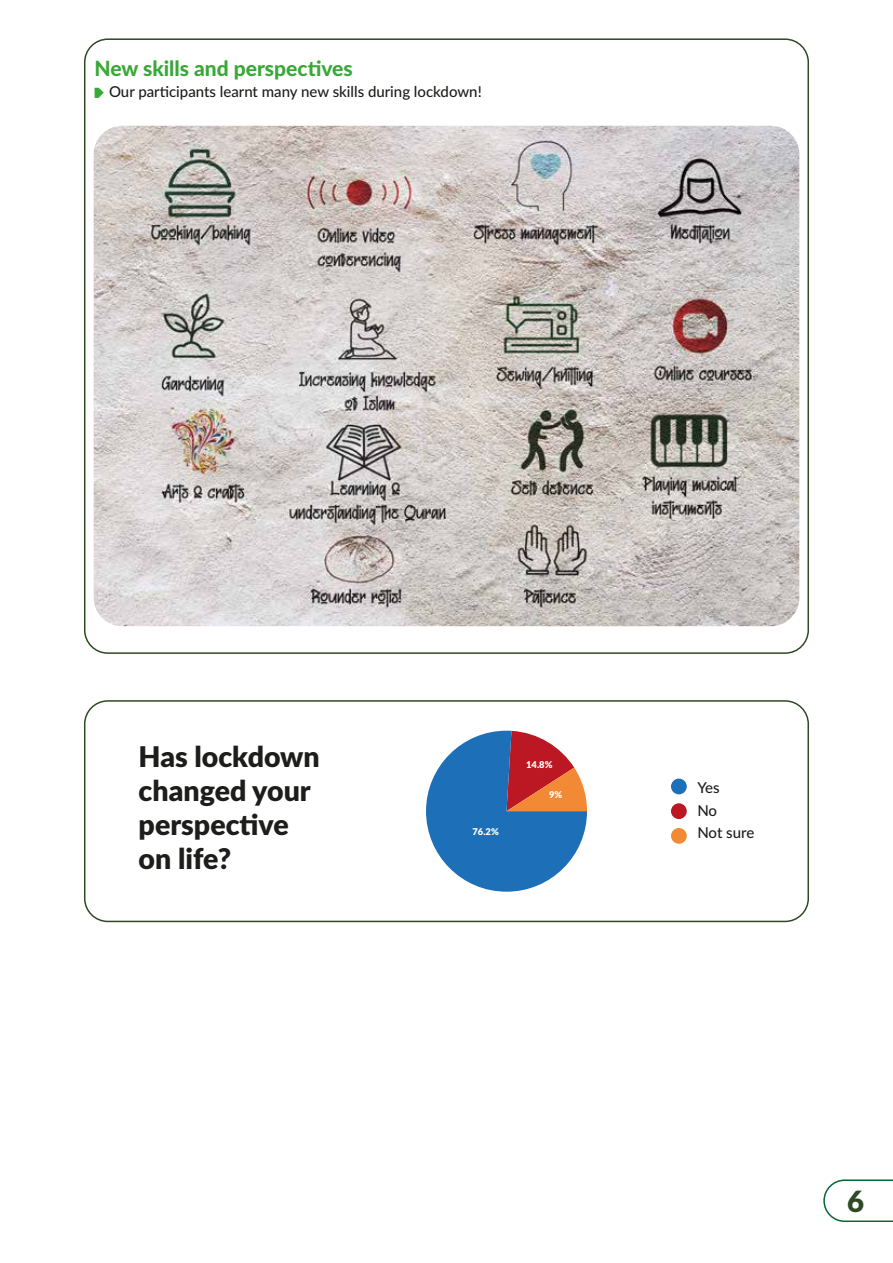
<style>
.page{position:relative;width:893px;height:1263px;background:#fff}
.page>*{position:absolute;margin:0;border:0;box-sizing:border-box;transform-origin:0 0}
.t1{font:900 29.4px "Lato";color:#2e4924}
.t2{font:900 28.5px/34.2px "Lato";color:#1d1e1c}
.t3{font:800 21px "Lato";color:#38a836}
.t4{font:500 15px/22.2px "Lato";color:#1d1e1c}
.t5{font:900 9.3px "Lato";color:#fff}
</style>
<div class="page">
<svg style="left:823px;top:1179px;width:70px;height:43px"></svg>
<div style="left:84px;top:700px;width:725px;height:222px;border:2px solid #2e4924;border-radius:23px"></div>
<svg style="left:95px;top:88px;width:9px;height:10px"></svg>
<div style="left:426px;top:731px;width:161px;height:161px;background:#1d70b7;border-radius:80px"></div>
<svg style="left:506px;top:731px;width:81px;height:80px"></svg>
<div style="left:671px;top:779px;width:16px;height:15px;background:#1d70b7;border-radius:50%"></div>
<div style="left:671px;top:803px;width:16px;height:16px;background:#bc1823;border-radius:50%"></div>
<div style="left:671px;top:828px;width:16px;height:16px;background:#f28a35;border-radius:50%"></div>
<img style="left:94px;top:126px;width:705px;height:500px">
<h3 class="t3" style="left:95px;top:53px;width:260px">New skills and perspectives</h3>
<p class="t4" style="left:109px;top:79px;width:374px">Our participants learnt many new skills during lockdown!</p>
<h2 class="t2" style="left:139px;top:738px;width:183px">Has lockdown changed your perspective on life?</h2>
<p class="t5" style="left:473px;top:824px;width:28px">76.2%</p>
<p class="t5" style="left:526px;top:757px;width:28px">14.8%</p>
<p class="t5" style="left:549px;top:787px;width:15px">9%</p>
<p class="t4" style="left:697px;top:776px;width:58px">Yes<br>No<br>Not sure</p>
<h1 class="t1" style="left:847px;top:1179px;width:19px">6</h1>
</div>
